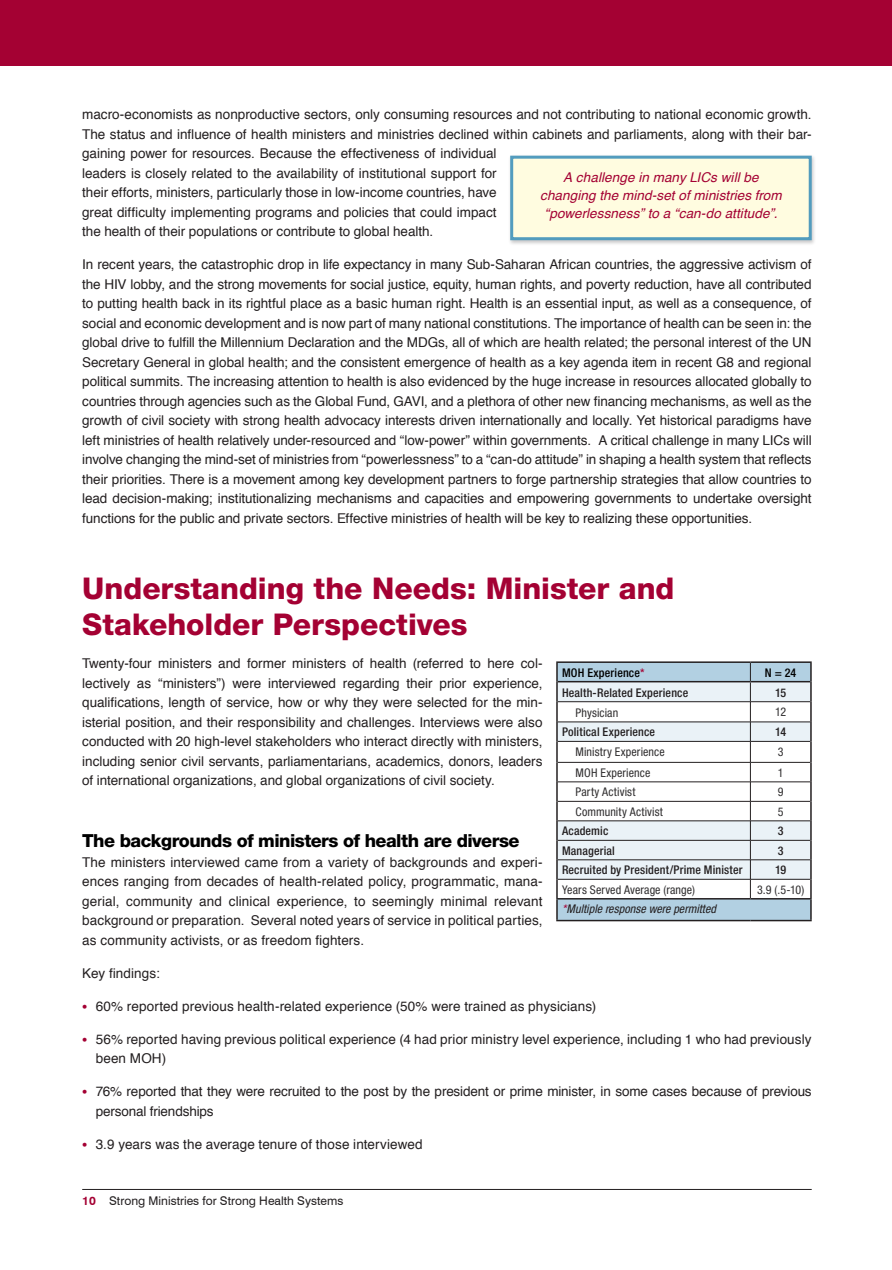
<style>
.page{position:relative;width:892px;height:1270px;background:#fff}
.page>*{position:absolute;margin:0;border:0;box-sizing:border-box;transform-origin:0 0}
.Header_1{font:800 30px/36px "Helvetica Neue LT";color:#a40133}
.Header_2{font:800 18px "Helvetica Neue LT";letter-spacing:-.03em;color:#000}
.Body{font:13.5px/19.5px "Helvetica";color:#231f20;text-align:justify}
.Body_Bullets{font:13.5px/19.5px "Helvetica";letter-spacing:.005em;color:#231f20}
.Pull_Quote_Info{font:italic 13.5px/18px "Helvetica";letter-spacing:.005em;color:#a40133;text-align:center}
.Body-2{font:condensed 12px "Helvetica Neue LT";letter-spacing:.01em;color:#312f30}
.Header_2-2{font:500 condensed 12px "Helvetica Neue LT";letter-spacing:.015em;color:#231f20}
.t1{font:12px "Swiss 721 BT";color:#231f20}
.Body-3{font:italic condensed 12px "Helvetica Neue LT";letter-spacing:.005em;color:#231f20}
.Header_1-2{font:500 condensed 12px "Helvetica Neue LT";letter-spacing:.015em;color:#000}
.s1{color:#a40133}
.s2{font-family:"Myriad Pro";font-weight:600;font-size:16.5px;color:#a40133}
.s3{font-weight:700;color:#a40133}
</style>
<div class="page">
<hr style="left:82px;top:1189px;width:729px;height:1px;background:#231f20">
<div style="left:0;top:0;width:891px;height:66px;background:#a40133"></div>
<svg style="left:557px;top:663px;width:253px;height:257px;fill:#b2d0e2"></svg>
<svg style="left:557px;top:682px;width:253px;height:197px;fill:#eaf2f7"></svg>
<hr style="left:557px;top:701px;width:193px;height:1px;background:#231f20">
<hr style="left:750px;top:701px;width:60px;height:1px;background:#231f20">
<hr style="left:557px;top:722px;width:193px;height:1px;background:#231f20">
<hr style="left:750px;top:722px;width:60px;height:1px;background:#231f20">
<hr style="left:557px;top:741px;width:193px;height:1px;background:#231f20">
<hr style="left:750px;top:741px;width:60px;height:1px;background:#231f20">
<hr style="left:557px;top:762px;width:193px;height:1px;background:#231f20">
<hr style="left:750px;top:762px;width:60px;height:1px;background:#231f20">
<hr style="left:557px;top:782px;width:193px;height:1px;background:#231f20">
<hr style="left:750px;top:782px;width:60px;height:1px;background:#231f20">
<hr style="left:557px;top:801px;width:193px;height:1px;background:#231f20">
<hr style="left:750px;top:801px;width:60px;height:1px;background:#231f20">
<hr style="left:557px;top:821px;width:193px;height:1px;background:#231f20">
<hr style="left:750px;top:821px;width:60px;height:1px;background:#231f20">
<hr style="left:557px;top:840px;width:193px;height:1px;background:#231f20">
<hr style="left:750px;top:840px;width:60px;height:1px;background:#231f20">
<hr style="left:557px;top:859px;width:193px;height:1px;background:#231f20">
<hr style="left:750px;top:859px;width:60px;height:1px;background:#231f20">
<hr style="left:557px;top:879px;width:193px;height:1px;background:#231f20">
<hr style="left:750px;top:879px;width:60px;height:1px;background:#231f20">
<svg style="left:750px;top:663px;width:1px;height:235px"></svg>
<hr style="left:556px;top:661px;width:194px;height:2px;background:#231f20">
<hr style="left:750px;top:661px;width:61px;height:2px;background:#231f20">
<hr style="left:557px;top:681px;width:193px;height:1px;background:#231f20">
<hr style="left:750px;top:681px;width:60px;height:1px;background:#231f20">
<hr style="left:556px;top:898px;width:194px;height:1px;background:#231f20">
<svg style="left:556px;top:663px;width:1px;height:257px"></svg>
<hr style="left:750px;top:898px;width:61px;height:1px;background:#231f20">
<svg style="left:810px;top:663px;width:1px;height:257px"></svg>
<hr style="left:556px;top:920px;width:194px;height:1px;background:#231f20">
<hr style="left:750px;top:920px;width:61px;height:1px;background:#231f20">
<div style="left:508px;top:154px;width:308px;height:92px;background:#231f20;opacity:.25"></div>
<svg style="left:508px;top:154px;width:305px;height:88px;background:#eff2dd"></svg>
<p class="Body" style="left:82px;top:105px;width:730px;text-align:left">macro-economists as nonproductive sectors, only consuming resources and not contributing to national economic growth.<br>The status and influence of health ministers and ministries declined within cabinets and parliaments, along with their bar&shy;gaining power for resources. Because the effectiveness of individual<br>leaders is closely related to the availability of institutional support for<br>their efforts, ministers, particularly those in low-income countries, have<br>great difficulty implementing programs and policies that could impact<br>the health of their populations or contribute to global health.</p>
<p class="Body" style="left:82px;top:255px;width:731px">In recent years, the catastrophic drop in life expectancy in many Sub-Saharan African countries, the aggressive activism of the HIV lobby, and the strong movements for social justice, equity, human rights, and poverty reduction, have all contributed to putting health back in its rightful place as a basic human right. Health is an essential input, as well as a consequence, of social and economic development and is now part of many national constitutions. The importance of health can be seen in: the global drive to fulfill the Millennium Declaration and the MDGs, all of which are health related; the personal interest of the UN Secretary General in global health; and the consistent emergence of health as a key agenda item in recent G8 and regional political summits. The increasing attention to health is also evidenced by the huge increase in resources allocated globally to countries through agencies such as the Global Fund, GAVI, and a plethora of other new financing mechanisms, as well as the growth of civil society with strong health advocacy interests driven internationally and locally. Yet historical paradigms have left ministries of health relatively under-resourced and “low-power” within governments. A critical challenge in many LICs will involve changing the mind-set of ministries from “powerlessness” to a “can-do attitude” in shaping a health system that reflects their priorities. There is a movement among key development partners to forge partnership strategies that allow countries to lead decision-making; institutionalizing mechanisms and capacities and empowering governments to undertake oversight functions for the public and private sectors. Effective ministries of health will be key to realizing these opportunities.</p>
<p class="Pull_Quote_Info" style="left:540px;top:169px;width:243px">A challenge in many LICs will be changing the mind-set of ministries from “powerlessness” to a “can-do attitude”.</p>
<p class="Header_1" style="left:82px;top:571px;width:593px">Understanding the Needs: Minister and<br>Stakeholder Perspectives</p>
<p class="Body" style="left:82px;top:654px;width:462px">Twenty-four ministers and former ministers of health (referred to here col&shy;lectively as “ministers”) were interviewed regarding their prior experience, qualifications, length of service, how or why they were selected for the min&shy;isterial position, and their responsibility and challenges. Interviews were also conducted with 20 high-level stakeholders who interact directly with ministers, including senior civil servants, parliamentarians, academics, donors, leaders of international organizations, and global organizations of civil society.</p>
<p class="Header_1-2" style="left:562px;top:665px;width:84px">MOH Experience<span class="s1">*</span></p>
<p class="Header_1-2" style="left:764px;top:665px;width:33px">N = 24</p>
<p class="Header_2-2" style="left:562px;top:685px;width:128px">Health-Related Experience</p>
<p class="Header_2-2" style="left:775px;top:685px;width:13px">15</p>
<p class="Body-2" style="left:575px;top:705px;width:44px">Physician</p>
<p class="Body-2" style="left:775px;top:705px;width:13px">12</p>
<p class="Header_2-2" style="left:562px;top:725px;width:95px">Political Experience</p>
<p class="Header_2-2" style="left:775px;top:725px;width:13px">14</p>
<p class="Body-2" style="left:575px;top:745px;width:91px">Ministry Experience</p>
<p class="Body-2" style="left:777px;top:745px;width:7px">3</p>
<p class="Body-2" style="left:575px;top:766px;width:76px">MOH Experience</p>
<p class="Body-2" style="left:777px;top:766px;width:7px">1</p>
<p class="Body-2" style="left:575px;top:785px;width:61px">Party Activist</p>
<p class="Body-2" style="left:777px;top:785px;width:7px">9</p>
<p class="Body-2" style="left:575px;top:805px;width:89px">Community Activist</p>
<p class="Body-2" style="left:777px;top:805px;width:7px">5</p>
<p class="Header_2-2" style="left:562px;top:824px;width:48px">Academic</p>
<p class="Header_2-2" style="left:777px;top:824px;width:7px">3</p>
<p class="Header_2-2" style="left:562px;top:843px;width:54px">Managerial</p>
<p class="Header_2-2" style="left:777px;top:843px;width:7px">3</p>
<p class="Header_2-2" style="left:562px;top:863px;width:182px">Recruited by President/Prime Minister</p>
<p class="Header_2-2" style="left:775px;top:863px;width:13px">19</p>
<p class="Body-2" style="left:562px;top:882px;width:134px">Years Served Average (range)</p>
<p class="Body-2" style="left:757px;top:882px;width:49px">3.9 (.5-10)</p>
<p class="Body-3" style="left:562px;top:902px;width:155px"><span class="s1">*</span>Multiple response were permitted</p>
<p class="Header_2" style="left:82px;top:830px;width:439px">The backgrounds of ministers of health are diverse</p>
<p class="Body" style="left:82px;top:853px;width:462px">The ministers interviewed came from a variety of backgrounds and experi&shy;ences ranging from decades of health-related policy, programmatic, mana&shy;gerial, community and clinical experience, to seemingly minimal relevant background or preparation. Several noted years of service in political parties, as community activists, or as freedom fighters.</p>
<p class="Body" style="left:82px;top:964px;width:79px">Key findings:</p>
<p class="Body_Bullets" style="left:82px;top:997px;width:515px"><span class="s2">•</span> 60% reported previous health-related experience (50% were trained as physicians)</p>
<p class="Body_Bullets" style="left:96px;top:1030px;width:717px;text-indent:-14px"><span class="s2">•</span> 56% reported having previous political experience (4 had prior ministry level experience, including 1 who had previously been MOH)</p>
<p class="Body_Bullets" style="left:96px;top:1082px;width:717px;text-indent:-14px"><span class="s2">•</span> 76% reported that they were recruited to the post by the president or prime minister, in some cases because of previous personal friendships</p>
<p class="Body_Bullets" style="left:82px;top:1135px;width:342px"><span class="s2">•</span> 3.9 years was the average tenure of those interviewed</p>
<p class="t1" style="left:82px;top:1193px;width:262px"><span class="s3">10</span> Strong Ministries for Strong Health Systems</p>
</div>
